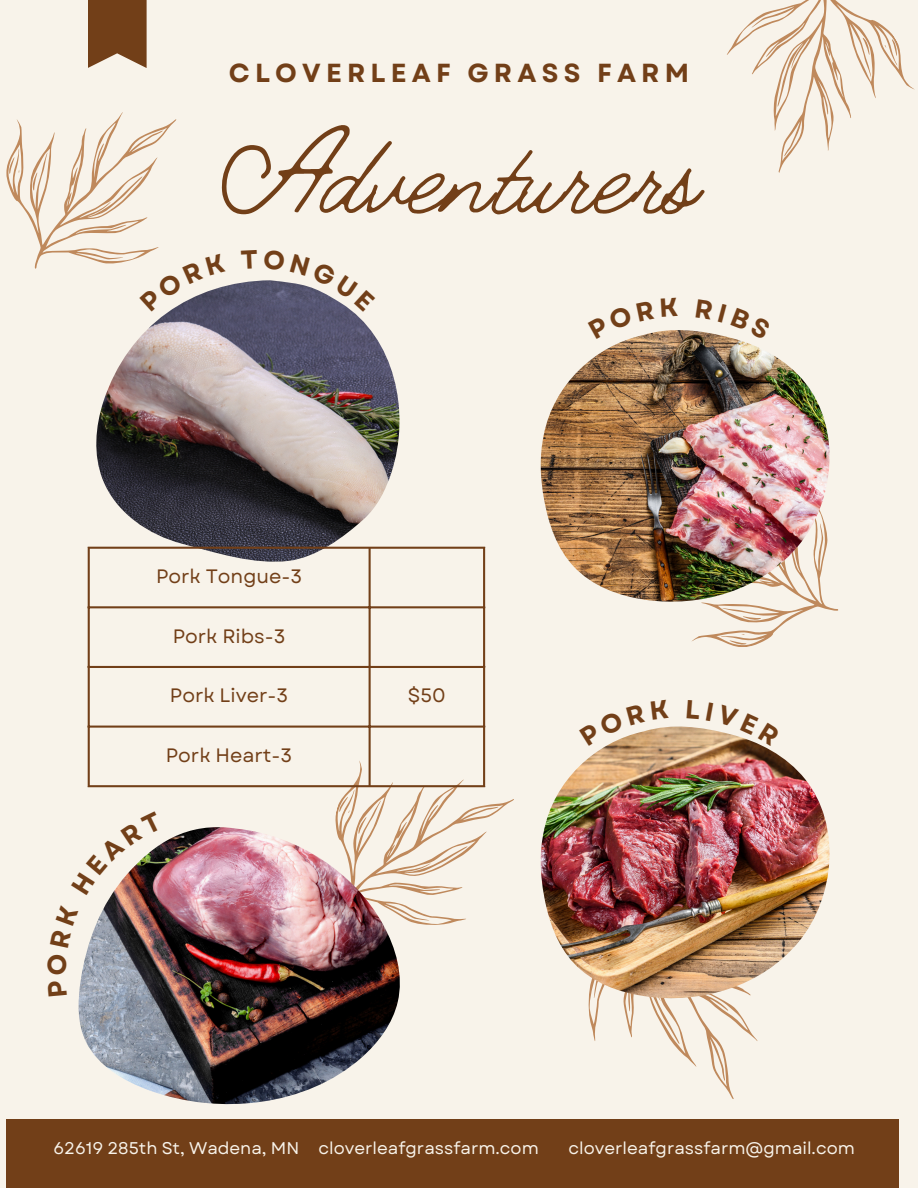
<style>
.page{position:relative;width:918px;height:1188px;background:#f8f3ea}
.page>*{position:absolute;margin:0;border:0;box-sizing:border-box;transform-origin:0 0}
.t1{font:300 128.85px "Jimmy Script";color:#723f18}
.t2{font:700 26.1px "Garet";letter-spacing:.2em;color:#723f18}
.t3{font:19.35px "Garet";color:#723f18}
.t4{font:16.95px "Garet";color:#f8f3ea}
</style>
<div class="page">
<img style="left:96px;top:282px;width:304px;height:280px">
<svg style="left:313px;top:751px;width:201px;height:174px"></svg>
<img style="left:79px;top:827px;width:321px;height:277px">
<hr style="left:88px;top:549px;width:2px;height:236px;background:#723f18">
<hr style="left:369px;top:549px;width:2px;height:236px;background:#723f18">
<hr style="left:483px;top:549px;width:2px;height:236px;background:#723f18">
<hr style="left:88px;top:547px;width:397px;height:2px;background:#723f18">
<hr style="left:88px;top:606px;width:397px;height:2px;background:#723f18">
<hr style="left:88px;top:666px;width:397px;height:2px;background:#723f18">
<hr style="left:88px;top:726px;width:397px;height:2px;background:#723f18">
<hr style="left:88px;top:785px;width:397px;height:2px;background:#723f18">
<svg style="left:727px;top:0;width:188px;height:173px"></svg>
<svg style="left:691px;top:602px;width:148px;height:45px"></svg>
<img style="left:541px;top:330px;width:289px;height:272px">
<div style="left:6px;top:1119px;width:893px;height:69px;background:#723f18"></div>
<div style="left:88px;top:0;width:59px;height:68px;background:#723f18"></div>
<svg style="left:588px;top:998px;width:170px;height:101px"></svg>
<img style="left:541px;top:727px;width:289px;height:271px">
<svg style="left:6px;top:112px;width:220px;height:200px"></svg>
<svg style="left:241px;top:280px;width:135px;height:32px"></svg>
<svg style="left:588px;top:330px;width:67px;height:9px"></svg>
<svg style="left:696px;top:330px;width:76px;height:10px"></svg>
<img style="left:79px;top:827px;width:84px;height:68px">
<svg style="left:579px;top:727px;width:90px;height:19px"></svg>
<svg style="left:706px;top:727px;width:74px;height:19px"></svg>
<h2 class="t2" style="left:229px;top:54px;width:462px">CLOVERLEAF GRASS FARM</h2>
<p class="t1" style="left:218px;top:93px;width:484px">Adventurers</p>
<h1 class="t3" style="left:156px;top:562px;width:148px">Pork Tongue-3</h1>
<p class="t3" style="left:173px;top:622px;width:114px">Pork Ribs-3</p>
<h2 class="t3" style="left:170px;top:682px;width:120px">Pork Liver-3</h2>
<p class="t3" style="left:408px;top:682px;width:39px">$50</p>
<h2 class="t3" style="left:166px;top:741px;width:128px">Pork Heart-3</h2>
<p class="t4" style="left:53px;top:1136px;width:487px">62619 285th St, Wadena, MN cloverleafgrassfarm.com</p>
<p class="t4" style="left:568px;top:1136px;width:288px">cloverleafgrassfarm@gmail.com</p>
</div>
